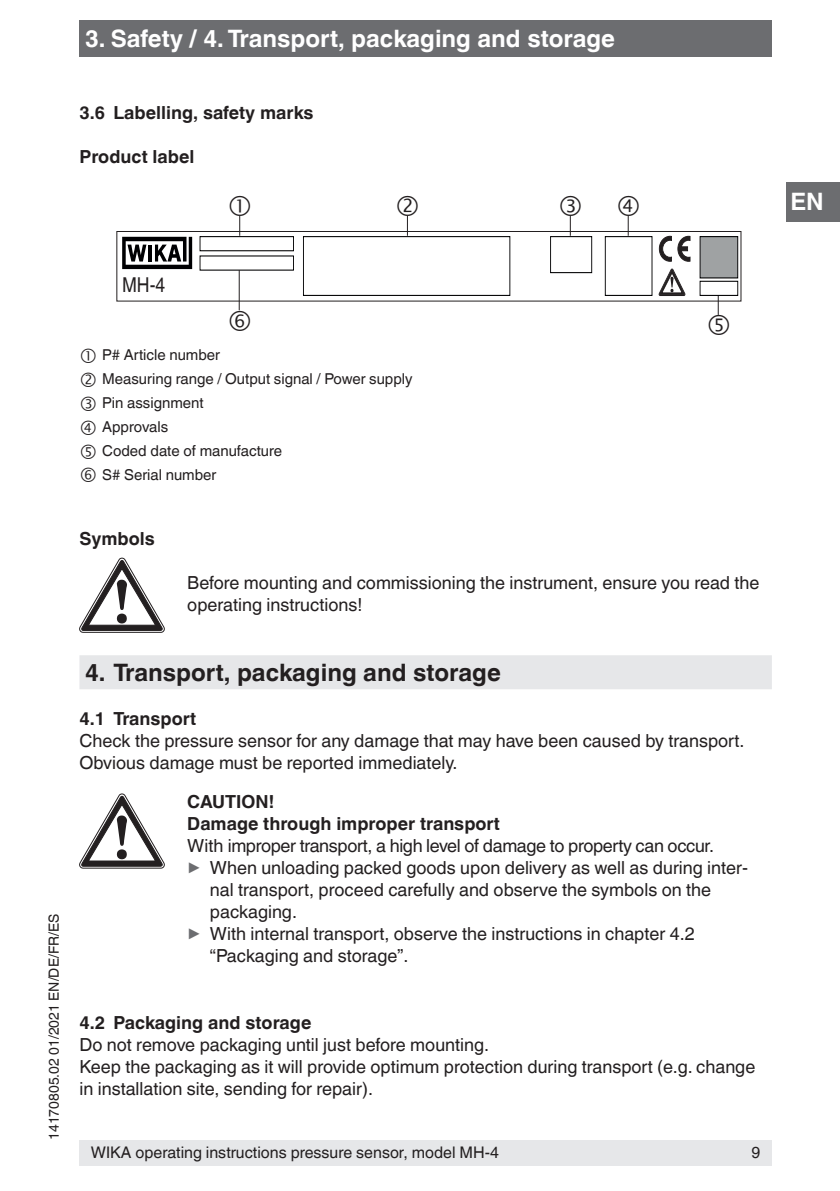
<style>
.page{position:relative;width:840px;height:1191px;background:#fff}
.page>*{position:absolute;margin:0;border:0;box-sizing:border-box;transform-origin:0 0}
.t1{font:700 24px "Helvetica World";color:#fff}
.t2{font:700 24px "Helvetica World";color:#231f20}
.t3{font:20.4px "Helvetica World";color:#231f20;scale:.86 1}
.t4{font:18px/22px "Helvetica World";color:#231f20}
.t5{font:700 18px/22px "Helvetica World";color:#231f20}
.t6{font:18px "Helvetica World";letter-spacing:-.02em;color:#231f20}
.t7{font:16px "Helvetica World";color:#231f20}
.t8{font:15px/24px "Helvetica World";color:#231f20}
.t9{font:14px "Helvetica World";color:#231f20}
.s1{font-size:17.8px;color:#6c6d70}
</style>
<div class="page">
<div style="left:79px;top:1140px;width:692px;height:25px;background:#e6e7e9"></div>
<div style="left:79px;top:20px;width:692px;height:37px;background:#6c6d70"></div>
<div style="left:785px;top:182px;width:54px;height:39px;background:#6c6d70"></div>
<div style="left:79px;top:655px;width:692px;height:34px;background:#e6e7e9"></div>
<svg style="left:122px;top:237px;width:70px;height:32px"></svg>
<div style="left:199px;top:236px;width:95px;height:15px;border:1px solid #000002"></div>
<div style="left:303px;top:236px;width:207px;height:60px;border:1px solid #000002"></div>
<div style="left:550px;top:236px;width:41px;height:37px;border:1px solid #000002"></div>
<div style="left:604px;top:236px;width:48px;height:60px;border:1px solid #000002"></div>
<svg style="left:659px;top:236px;width:12px;height:25px"></svg>
<svg style="left:677px;top:236px;width:12px;height:25px"></svg>
<svg style="left:658px;top:269px;width:26px;height:26px"></svg>
<div style="left:699px;top:281px;width:38px;height:15px;border:1px solid #000002"></div>
<div style="left:699px;top:237px;width:38px;height:41px;background:#9fa2a3"></div>
<div style="left:116px;top:231px;width:625px;height:70px;border:1px solid #231f20"></div>
<hr style="left:238px;top:270px;width:1px;height:40px;background:#231f20">
<svg style="left:79px;top:558px;width:85px;height:74px"></svg>
<svg style="left:79px;top:793px;width:85px;height:75px"></svg>
<svg style="left:708px;top:295px;width:20px;height:20px"></svg>
<svg style="left:230px;top:216px;width:20px;height:20px"></svg>
<svg style="left:397px;top:216px;width:20px;height:20px"></svg>
<svg style="left:560px;top:216px;width:20px;height:20px"></svg>
<svg style="left:618px;top:216px;width:20px;height:20px"></svg>
<h1 class="t1" style="left:85px;top:25px;width:531px">3. Safety / 4. Transport, packaging and storage</h1>
<p class="t5" style="left:79px;top:102px;width:235px">3.6 Labelling, safety marks</p>
<p class="t5" style="left:79px;top:146px;width:116px">Product label</p>
<p class="t3" style="left:122px;top:273px;width:52px">MH-4</p>
<p class="t9" style="left:46px;top:1140px;width:228px;rotate:-90deg">14170805.02 01/2021 EN/DE/FR/ES</p>
<p class="t8" style="left:102px;top:343px;width:312px">P# Article number<br>Measuring range / Output signal / Power supply<br>Pin assignment<br>Approvals<br>Coded date of manufacture<br>S# Serial number</p>
<p class="t5" style="left:79px;top:527px;width:77px">Symbols</p>
<p class="t4" style="left:187px;top:571px;width:573px">Before mounting and commissioning the instrument, ensure you read the operating instructions!</p>
<h1 class="t2" style="left:85px;top:658px;width:417px">4. Transport, packaging and storage</h1>
<p class="t5" style="left:79px;top:707px;width:118px">4.1 Transport</p>
<p class="t4" style="left:79px;top:729px;width:666px">Check the pressure sensor for any damage that may have been caused by transport.<br>Obvious damage must be reported immediately.</p>
<p class="t5" style="left:187px;top:791px;width:314px">CAUTION!<br>Damage through improper transport</p>
<p class="t6" style="left:187px;top:835px;width:528px">With improper transport, a high level of damage to property can occur.</p>
<p class="t4" style="left:187px;top:857px;width:562px"><span class="s1">▶</span> When unloading packed goods upon delivery as well as during inter-</p>
<p class="t4" style="left:210px;top:879px;width:502px">nal transport, proceed carefully and observe the symbols on the</p>
<p class="t4" style="left:210px;top:901px;width:88px">packaging.</p>
<p class="t4" style="left:187px;top:923px;width:508px"><span class="s1">▶</span> With internal transport, observe the instructions in chapter 4.2</p>
<p class="t4" style="left:210px;top:945px;width:200px">“Packaging and storage”.</p>
<p class="t5" style="left:79px;top:1011px;width:233px">4.2 Packaging and storage</p>
<p class="t4" style="left:79px;top:1033px;width:677px">Do not remove packaging until just before mounting.<br>Keep the packaging as it will provide optimum protection during transport (e.g. change in installation site, sending for repair).</p>
<p class="t7" style="left:91px;top:1143px;width:409px">WIKA operating instructions pressure sensor, model MH-4</p>
<p class="t7" style="left:751px;top:1143px;width:10px">9</p>
<h1 class="t1" style="left:789px;top:188px;width:35px">EN</h1>
</div>
